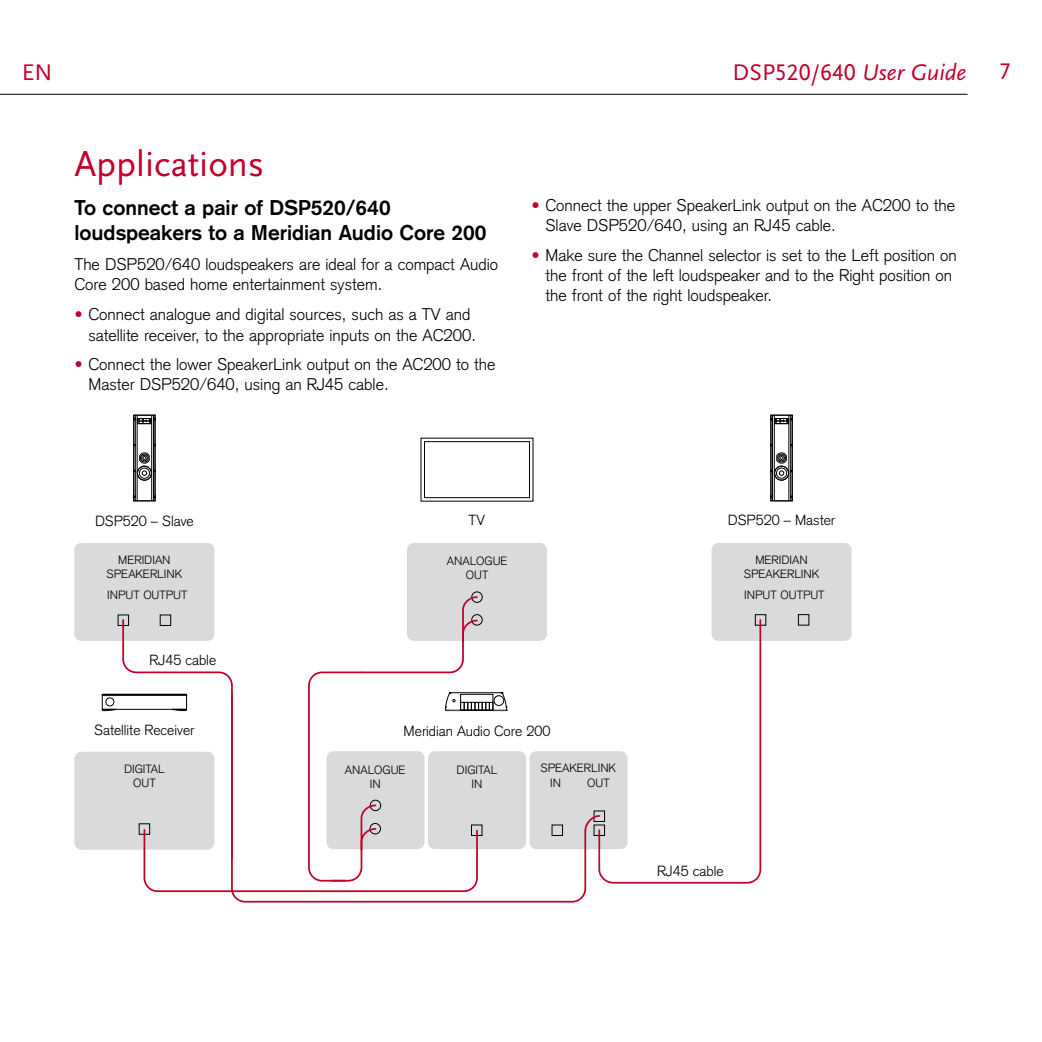
<style>
.page{position:relative;width:1042px;height:1042px;background:#fff}
.page>*{position:absolute;margin:0;border:0;box-sizing:border-box;transform-origin:0 0}
.t1{font:36.75px "Scala Sans LF";color:#c1002b}
.t2{font:23.62px "Scala Sans LF";color:#c1002b}
.t3{font:700 21px/25.2px "Akzidenz Grotesk";color:#000}
.t4{font:300 16.62px/20.1px "Akzidenz Grotesk";color:#000}
.t5{font:300 14.35px "Akzidenz Grotesk";color:#000}
.t6{font:300 11.9px/14.2px "Akzidenz Grotesk";color:#000;text-align:center}
.s1{font-style:italic}
.s2{color:#c1002b}
</style>
<div class="page">
<hr style="left:0;top:94px;width:967px;height:1px;background:#000">
<div style="left:711px;top:543px;width:140px;height:98px;background:#d9dadb;border-radius:7px"></div>
<div style="left:798px;top:614px;width:11px;height:11px;border:1px solid #000"></div>
<div style="left:755px;top:614px;width:11px;height:11px;border:1px solid #000"></div>
<div style="left:74px;top:543px;width:140px;height:98px;background:#d9dadb;border-radius:7px"></div>
<div style="left:74px;top:752px;width:140px;height:98px;background:#d9dadb;border-radius:7px"></div>
<div style="left:407px;top:543px;width:140px;height:98px;background:#d9dadb;border-radius:7px"></div>
<div style="left:424px;top:441px;width:106px;height:57px;border:1px solid #000"></div>
<div style="left:471px;top:591px;width:12px;height:12px;border:1px solid #000;border-radius:50%"></div>
<svg style="left:231px;top:706px;width:366px;height:197px"></svg>
<svg style="left:597px;top:618px;width:165px;height:266px"></svg>
<svg style="left:102px;top:595px;width:405px;height:298px"></svg>
<hr style="left:772px;top:415px;width:1px;height:85px;background:#000">
<hr style="left:790px;top:416px;width:1px;height:84px;background:#000">
<hr style="left:792px;top:415px;width:1px;height:86px;background:#000">
<hr style="left:770px;top:415px;width:1px;height:86px;background:#000">
<hr style="left:788px;top:416px;width:1px;height:56px;background:#000">
<hr style="left:774px;top:416px;width:1px;height:56px;background:#000">
<svg style="left:770px;top:452px;width:23px;height:49px"></svg>
<div style="left:774px;top:418px;width:15px;height:6px;border:1px solid #000"></div>
<svg style="left:770px;top:415px;width:23px;height:7px"></svg>
<hr style="left:135px;top:415px;width:1px;height:85px;background:#000">
<hr style="left:153px;top:416px;width:1px;height:84px;background:#000">
<hr style="left:155px;top:415px;width:1px;height:86px;background:#000">
<hr style="left:133px;top:415px;width:1px;height:86px;background:#000">
<hr style="left:151px;top:416px;width:1px;height:56px;background:#000">
<hr style="left:137px;top:416px;width:1px;height:56px;background:#000">
<svg style="left:133px;top:452px;width:23px;height:49px"></svg>
<div style="left:137px;top:418px;width:15px;height:6px;border:1px solid #000"></div>
<svg style="left:133px;top:415px;width:23px;height:7px"></svg>
<h2 class="t2" style="left:22px;top:59px;width:32px">EN</h2>
<h2 class="t2" style="left:732px;top:59px;width:235px">DSP520/640 <span class="s1">User Guide</span></h2>
<h1 class="t1" style="left:74px;top:144px;width:191px">Applications</h1>
<p class="t3" style="left:74px;top:195px;width:414px">To connect a pair of DSP520/640 loudspeakers to a Meridian Audio Core 200</p>
<p class="t4" style="left:74px;top:254px;width:425px">The DSP520/640 loudspeakers are ideal for a compact Audio<br>Core 200 based home entertainment system.</p>
<p class="t4" style="left:88px;top:305px;width:389px;text-indent:-14px"><span class="s2">•</span> Connect analogue and digital sources, such as a TV and satellite receiver, to the appropriate inputs on the AC200.</p>
<p class="t4" style="left:88px;top:354px;width:408px;text-indent:-14px"><span class="s2">•</span> Connect the lower SpeakerLink output on the AC200 to the<br>Master DSP520/640, using an RJ45 cable.</p>
<p class="t4" style="left:545px;top:195px;width:411px;text-indent:-14px"><span class="s2">•</span> Connect the upper SpeakerLink output on the AC200 to the<br>Slave DSP520/640, using an RJ45 cable.</p>
<p class="t4" style="left:545px;top:245px;width:413px;text-indent:-14px"><span class="s2">•</span> Make sure the Channel selector is set to the Left position on the front of the left loudspeaker and to the Right position on the front of the right loudspeaker.</p>
<p class="t5" style="left:468px;top:512px;width:18px">TV</p>
<p class="t5" style="left:95px;top:512px;width:100px">DSP520 – Slave</p>
<p class="t5" style="left:728px;top:512px;width:109px">DSP520 – Master</p>
<p class="t6" style="left:107px;top:553px;width:77px">MERIDIAN<br>SPEAKERLINK</p>
<p class="t6" style="left:107px;top:588px;width:82px">INPUT OUTPUT</p>
<p class="t6" style="left:744px;top:553px;width:77px">MERIDIAN<br>SPEAKERLINK</p>
<p class="t6" style="left:744px;top:588px;width:82px">INPUT OUTPUT</p>
<p class="t6" style="left:447px;top:554px;width:62px">ANALOGUE<br>OUT</p>
<p class="t5" style="left:150px;top:652px;width:68px">RJ45 cable</p>
<p class="t5" style="left:94px;top:721px;width:102px">Satellite Receiver</p>
<p class="t6" style="left:124px;top:762px;width:42px">DIGITAL<br>OUT</p>
<p class="t6" style="left:345px;top:763px;width:62px">ANALOGUE<br>IN</p>
<p class="t6" style="left:457px;top:763px;width:42px">DIGITAL<br>IN</p>
<p class="t5" style="left:403px;top:722px;width:148px">Meridian Audio Core 200</p>
<p class="t6" style="left:550px;top:761px;width:67px;text-align:left;text-indent:-10px">SPEAKERLINK<br>IN</p>
<p class="t6" style="left:587px;top:775px;width:24px">OUT</p>
<p class="t5" style="left:657px;top:862px;width:68px">RJ45 cable</p>
</div>
